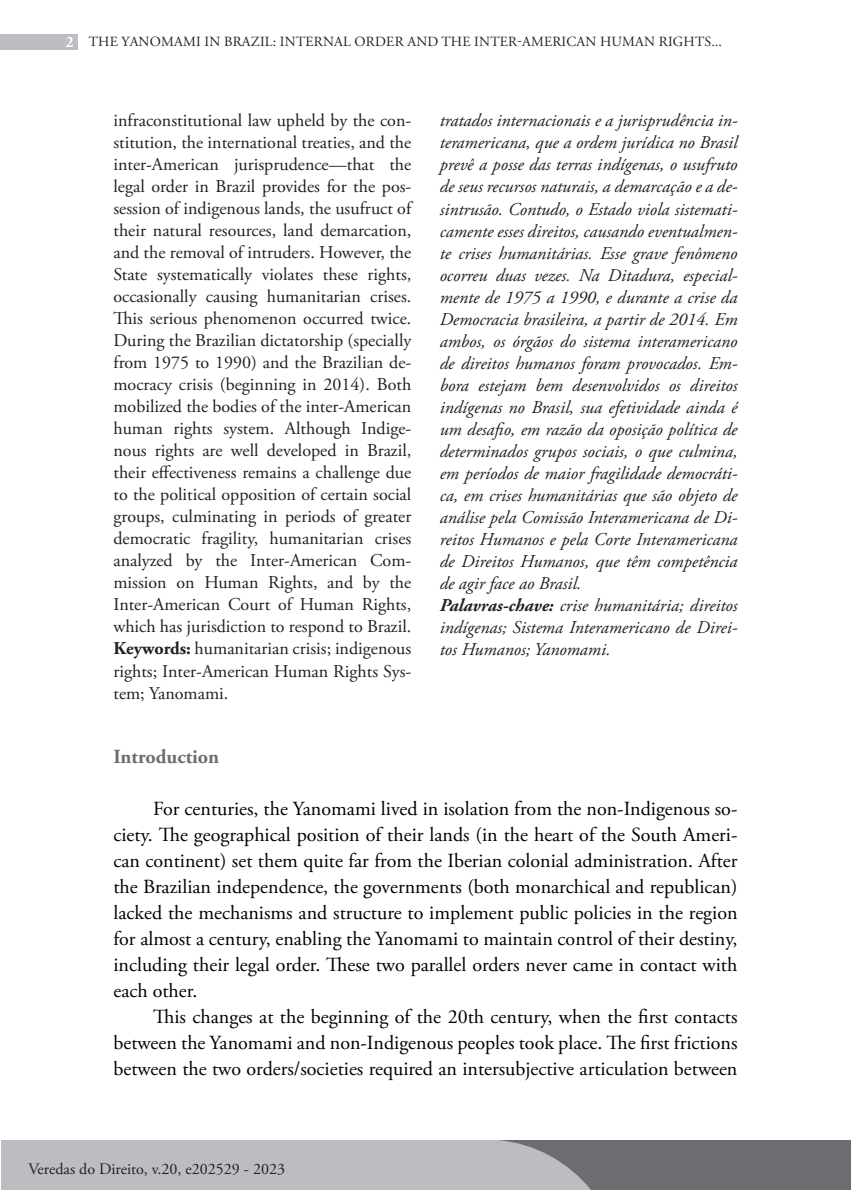
<style>
.page{position:relative;width:851px;height:1191px;background:#fff}
.page>*{position:absolute;margin:0;border:0;box-sizing:border-box;transform-origin:0 0}
.t1{font:20px/26px "Adobe Garamond Pro";color:#000001;text-align:justify}
.t2{font:700 20px "Adobe Garamond Pro";color:#6c6d70}
.t3{font:18px/22px "Adobe Garamond Pro";color:#231f20;text-align:justify}
.t4{font:italic 18px/22px "Adobe Garamond Pro";color:#231f20}
.t5{font:16px "Adobe Garamond Pro";color:#231f20}
.t6{font:14px "Adobe Garamond Pro";letter-spacing:.015em;color:#231f20}
.s1{font-weight:700;font-size:16px;color:#fff}
.s2{font-weight:700}
</style>
<div class="page">
<div style="left:1px;top:1140px;width:849px;height:50px;background:#6c6d70"></div>
<div style="left:0;top:34px;width:77px;height:16px;background:#bcbdc0"></div>
<div style="left:1px;top:1140px;width:590px;height:50px;background:#bcbdc0"></div>
<p class="t6" style="left:65px;top:34px;width:657px"><span class="s1">2</span> THE YANOMAMI IN BRAZIL: INTERNAL ORDER AND THE INTER-AMERICAN HUMAN RIGHTS...</p>
<p class="t3" style="left:113px;top:110px;width:299px">infraconstitutional law upheld by the con&shy;stitution, the international treaties, and the inter-American jurisprudence—that the legal order in Brazil provides for the pos&shy;session of indigenous lands, the usufruct of their natural resources, land demarcation, and the removal of intruders. However, the State systematically violates these rights, occasionally causing humanitarian crises.<br>This serious phenomenon occurred twice.<br>During the Brazilian dictatorship (specially from 1975 to 1990) and the Brazilian de&shy;mocracy crisis (beginning in 2014). Both mobilized the bodies of the inter-American human rights system. Although Indige&shy;nous rights are well developed in Brazil, their effectiveness remains a challenge due to the political opposition of certain social groups, culminating in periods of greater democratic fragility, humanitarian crises analyzed by the Inter-American Com&shy;mission on Human Rights, and by the Inter-American Court of Human Rights, which has jurisdiction to respond to Brazil.<br><span class="s2">Keywords:</span> humanitarian crisis; indigenous rights; Inter-American Human Rights Sys&shy;tem; Yanomami.</p>
<p class="t4" style="left:439px;top:110px;width:299px">tratados internacionais e a jurisprudência in&shy;teramericana, que a ordem jurídica no Brasil prevê a posse das terras indígenas, o usufruto de seus recursos naturais, a demarcação e a de&shy;sintrusão. Contudo, o Estado viola sistemati&shy;camente esses direitos, causando eventualmen&shy;te crises humanitárias. Esse grave fenômeno ocorreu duas vezes. Na Ditadura, especial&shy;mente de 1975 a 1990, e durante a crise da Democracia brasileira, a partir de 2014. Em ambos, os órgãos do sistema interamericano de direitos humanos foram provocados. Em&shy;bora estejam bem desenvolvidos os direitos indígenas no Brasil, sua efetividade ainda é um desafio, em razão da oposição política de determinados grupos sociais, o que culmina, em períodos de maior fragilidade democráti&shy;ca, em crises humanitárias que são objeto de análise pela Comissão Interamericana de Di&shy;reitos Humanos e pela Corte Interamericana de Direitos Humanos, que têm competência de agir face ao Brasil.<br><span class="s2">Palavras-chave:</span> crise humanitária; direitos indígenas; Sistema Interamericano de Direi&shy;tos Humanos; Yanomami.</p>
<p class="t2" style="left:113px;top:745px;width:107px">Introduction</p>
<p class="t1" style="left:113px;top:796px;width:625px;text-indent:40px">For centuries, the Yanomami lived in isolation from the non-Indigenous so&shy;ciety. The geographical position of their lands (in the heart of the South Ameri&shy;can continent) set them quite far from the Iberian colonial administration. After the Brazilian independence, the governments (both monarchical and republican) lacked the mechanisms and structure to implement public policies in the region for almost a century, enabling the Yanomami to maintain control of their destiny, including their legal order. These two parallel orders never came in contact with each other.</p>
<p class="t1" style="left:113px;top:1004px;width:625px;text-indent:40px">This changes at the beginning of the 20th century, when the first contacts between the Yanomami and non-Indigenous peoples took place. The first frictions between the two orders/societies required an intersubjective articulation between</p>
<p class="t5" style="left:28px;top:1159px;width:258px">Veredas do Direito, v.20, e202529 - 2023</p>
</div>
